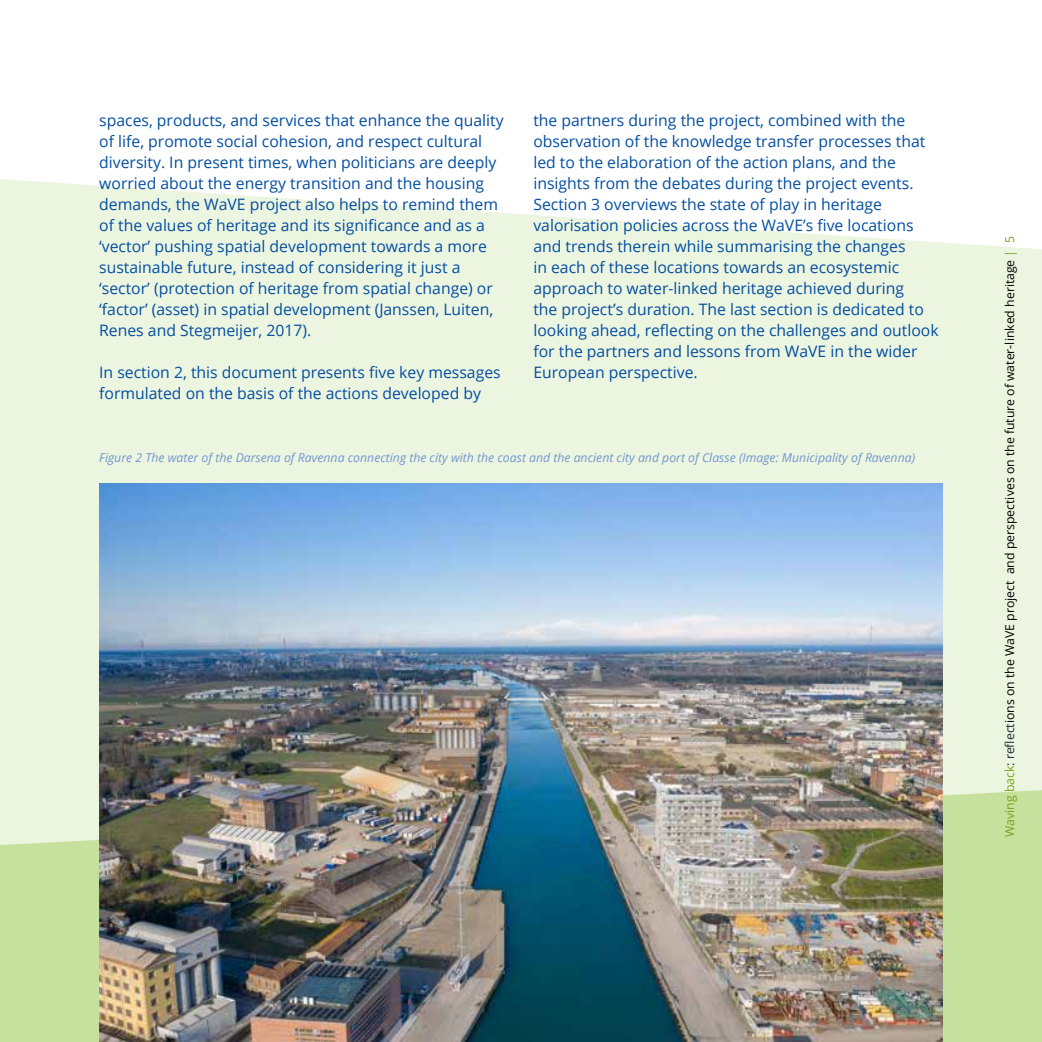
<style>
.page{position:relative;width:1042px;height:1042px;background:#fff}
.page>*{position:absolute;margin:0;border:0;box-sizing:border-box;transform-origin:0 0}
.t1{font:15.75px/21px "Open Sans";color:#034ea2}
.t2{font:italic 12.25px "Open Sans";color:#7097cf}
.t3{font:12.25px "Open Sans";color:#000}
.s1{color:#75a71a}
.s2{color:#1b2630}
</style>
<div class="page">
<div style="left:0;top:252px;width:1042px;height:538px;background:#ecf5e0"></div>
<svg style="left:0;top:179px;width:1042px;height:73px;fill:#ecf5e0"></svg>
<svg style="left:0;top:790px;width:1042px;height:252px;background:#cae2a5"></svg>
<img style="left:99px;top:483px;width:844px;height:559px">
<p class="t1" style="left:99px;top:109px;width:406px">spaces, products, and services that enhance the quality of life, promote social cohesion, and respect cultural diversity. In present times, when politicians are deeply worried about the energy transition and the housing demands, the WaVE project also helps to remind them of the values of heritage and its significance and as a ‘vector’ pushing spatial development towards a more sustainable future, instead of considering it just a ‘sector’ (protection of heritage from spatial change) or ‘factor’ (asset) in spatial development (Janssen, Luiten, Renes and Stegmeijer, 2017).</p>
<p class="t1" style="left:99px;top:361px;width:403px">In section 2, this document presents five key messages formulated on the basis of the actions developed by</p>
<p class="t1" style="left:533px;top:109px;width:407px">the partners during the project, combined with the observation of the knowledge transfer processes that led to the elaboration of the action plans, and the insights from the debates during the project events.<br>Section 3 overviews the state of play in heritage valorisation policies across the WaVE’s five locations and trends therein while summarising the changes<br>in each of these locations towards an ecosystemic approach to water-linked heritage achieved during<br>the project’s duration. The last section is dedicated to looking ahead, reflecting on the challenges and outlook for the partners and lessons from WaVE in the wider European perspective.</p>
<p class="t2" style="left:99px;top:449px;width:817px">Figure 2 The water of the Darsena of Ravenna connecting the city with the coast and the ancient city and port of Classe (Image: Municipality of Ravenna)</p>
<p class="t3" style="left:1001px;top:837px;width:602px;rotate:-90deg"><span class="s1">Waving back</span><span class="s2">: reflect</span>ions on the WaVE project and perspectives on the future of water-linked heritage <span class="s1">| 5</span></p>
</div>
